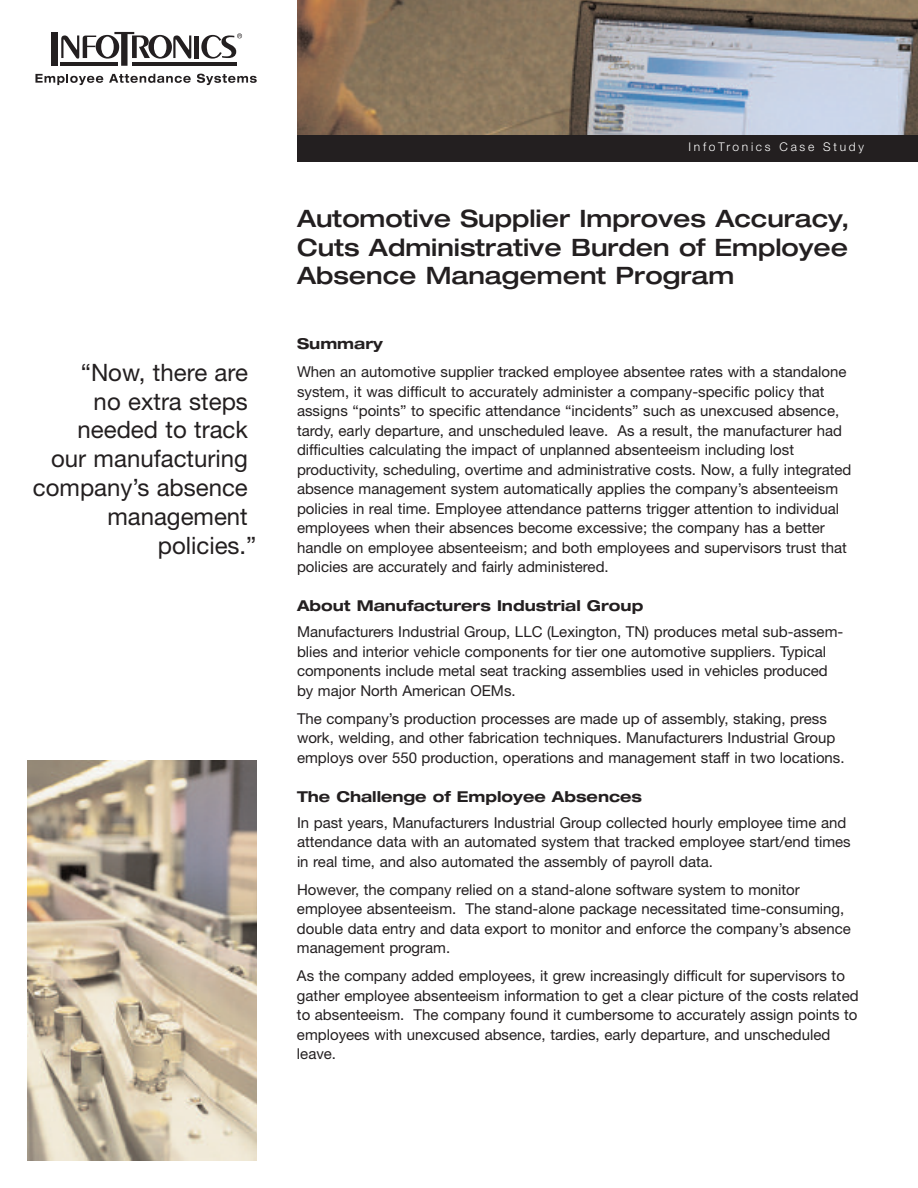
<style>
.page{position:relative;width:918px;height:1188px;background:#fff}
.page>*{position:absolute;margin:0;border:0;box-sizing:border-box;transform-origin:0 0}
.t1{font:500 expanded 24px/28.8px "Helvetica Neue";color:#231f20;text-align:justify}
.t2{font:24px "Helvetica Neue";color:#231f20}
.t3{font:15px/19.5px "Helvetica Neue";color:#231f20}
.t4{font:700 expanded 15px "Helvetica Neue";color:#231f20}
.t5{font:300 12px "Helvetica Neue";letter-spacing:.22em;color:#fff}
</style>
<div class="page">
<div style="left:51px;top:32px;width:7px;height:34px;background:#231f20"></div>
<svg style="left:61px;top:32px;width:130px;height:34px"></svg>
<svg style="left:201px;top:33px;width:41px;height:26px"></svg>
<hr style="left:61px;top:62px;width:57px;height:4px;background:#231f20">
<hr style="left:132px;top:62px;width:105px;height:4px;background:#231f20">
<hr style="left:195px;top:36px;width:4px;height:22px;background:#231f20">
<svg style="left:35px;top:74px;width:68px;height:11px"></svg>
<svg style="left:109px;top:74px;width:82px;height:9px"></svg>
<svg style="left:197px;top:74px;width:60px;height:11px"></svg>
<img style="left:27px;top:761px;width:229px;height:400px">
<img style="left:297px;top:0;width:621px;height:135px">
<div style="left:297px;top:135px;width:621px;height:27px;background:#231f20"></div>
<h1 class="t2" style="left:81px;top:364px;width:169px">“Now, there are</h1>
<h1 class="t2" style="left:94px;top:392px;width:156px">no extra steps</h1>
<h1 class="t2" style="left:78px;top:421px;width:172px">needed to track</h1>
<h1 class="t2" style="left:51px;top:450px;width:198px">our manufacturing</h1>
<h1 class="t2" style="left:33px;top:479px;width:216px">company’s absence</h1>
<h1 class="t2" style="left:107px;top:508px;width:142px">management</h1>
<h1 class="t2" style="left:158px;top:536px;width:100px">policies.”</h1>
<p class="t5" style="left:689px;top:142px;width:177px">InfoTronics Case Study</p>
<h1 class="t1" style="left:297px;top:206px;width:554px">Automotive Supplier Improves Accuracy, Cuts Administrative Burden of Employee Absence Management Program</h1>
<p class="t4" style="left:297px;top:338px;width:87px">Summary</p>
<p class="t3" style="left:297px;top:364px;width:556px">When an automotive supplier tracked employee absentee rates with a standalone system, it was difficult to accurately administer a company-specific policy that assigns “points” to specific attendance “incidents” such as unexcused absence, tardy, early departure, and unscheduled leave. As a result, the manufacturer had difficulties calculating the impact of unplanned absenteeism including lost productivity, scheduling, overtime and administrative costs. Now, a fully integrated absence management system automatically applies the company’s absenteeism policies in real time. Employee attendance patterns trigger attention to individual employees when their absences become excessive; the company has a better handle on employee absenteeism; and both employees and supervisors trust that policies are accurately and fairly administered.</p>
<p class="t4" style="left:297px;top:600px;width:348px">About Manufacturers Industrial Group</p>
<p class="t3" style="left:297px;top:623px;width:548px">Manufacturers Industrial Group, LLC (Lexington, TN) produces metal sub-assem&shy;blies and interior vehicle components for tier one automotive suppliers. Typical components include metal seat tracking assemblies used in vehicles produced by major North American OEMs.</p>
<p class="t3" style="left:297px;top:710px;width:549px">The company’s production processes are made up of assembly, staking, press work, welding, and other fabrication techniques. Manufacturers Industrial Group employs over 550 production, operations and management staff in two locations.</p>
<p class="t4" style="left:297px;top:791px;width:347px">The Challenge of Employee Absences</p>
<p class="t3" style="left:297px;top:814px;width:555px">In past years, Manufacturers Industrial Group collected hourly employee time and attendance data with an automated system that tracked employee start/end times in real time, and also automated the assembly of payroll data.</p>
<p class="t3" style="left:297px;top:881px;width:555px">However, the company relied on a stand-alone software system to monitor employee absenteeism. The stand-alone package necessitated time-consuming, double data entry and data export to monitor and enforce the company’s absence management program.</p>
<p class="t3" style="left:297px;top:968px;width:563px">As the company added employees, it grew increasingly difficult for supervisors to gather employee absenteeism information to get a clear picture of the costs related to absenteeism. The company found it cumbersome to accurately assign points to employees with unexcused absence, tardies, early departure, and unscheduled leave.</p>
</div>
